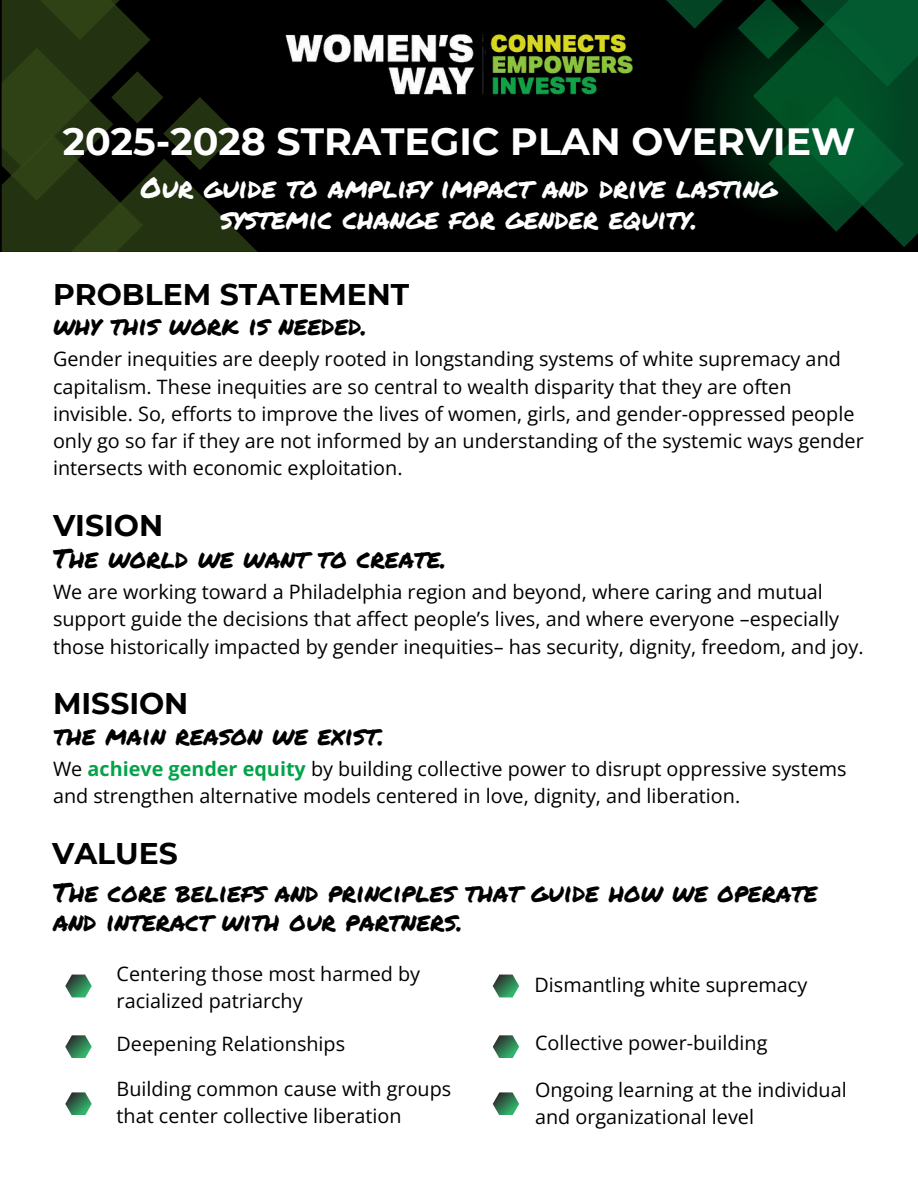
<style>
.page{position:relative;width:918px;height:1188px;background:#fff}
.page>*{position:absolute;margin:0;border:0;box-sizing:border-box;transform-origin:0 0}
.t1{font:700 37.95px "Montserrat";color:#fff}
.t2{font:700 29.85px "Montserrat";color:#000}
.t3{font:28.2px/31.2px "Permanent Marker";color:#fff;text-align:center}
.t4{font:26.4px/29.2px "Permanent Marker";color:#000}
.t5{font:19.8px/27.3px "Open Sans";color:#000}
.s1{font-weight:700;color:#04a34a}
</style>
<div class="page">
<div style="left:0;top:0;width:918px;height:252px;background:#000"></div>
<svg style="left:2px;top:0;width:255px;height:252px"></svg>
<svg style="left:666px;top:0;width:252px;height:247px"></svg>
<svg style="left:682px;top:0;width:224px;height:223px"></svg>
<img style="left:285px;top:34px;width:348px;height:61px">
<svg style="left:65px;top:975px;width:27px;height:22px"></svg>
<svg style="left:65px;top:1035px;width:27px;height:23px"></svg>
<svg style="left:65px;top:1092px;width:27px;height:23px"></svg>
<svg style="left:493px;top:975px;width:26px;height:22px"></svg>
<svg style="left:493px;top:1035px;width:26px;height:23px"></svg>
<svg style="left:493px;top:1092px;width:26px;height:23px"></svg>
<h1 class="t1" style="left:63px;top:114px;width:794px">2025-2028 STRATEGIC PLAN OVERVIEW</h1>
<h3 class="t3" style="left:141px;top:171px;width:638px">Our guide to amplify impact and drive lasting systemic change for gender equity.</h3>
<h2 class="t2" style="left:53px;top:273px;width:358px">PROBLEM STATEMENT</h2>
<h3 class="t4" style="left:53px;top:310px;width:316px">why this work is needed.</h3>
<p class="t5" style="left:53px;top:345px;width:812px">Gender inequities are deeply rooted in longstanding systems of white supremacy and capitalism. These inequities are so central to wealth disparity that they are often invisible. So, efforts to improve the lives of women, girls, and gender-oppressed people only go so far if they are not informed by an understanding of the systemic ways gender intersects with economic exploitation.</p>
<h2 class="t2" style="left:53px;top:503px;width:112px">VISION</h2>
<h3 class="t4" style="left:53px;top:543px;width:395px">The world we want to create.</h3>
<p class="t5" style="left:53px;top:578px;width:812px">We are working toward a Philadelphia region and beyond, where caring and mutual support guide the decisions that affect people’s lives, and where everyone –especially those historically impacted by gender inequities– has security, dignity, freedom, and joy.</p>
<h2 class="t2" style="left:53px;top:682px;width:137px">MISSION</h2>
<h3 class="t4" style="left:54px;top:720px;width:332px">the main reason we exist.</h3>
<p class="t5" style="left:53px;top:755px;width:795px">We <span class="s1">achieve gender equity</span> by building collective power to disrupt oppressive systems and strengthen alternative models centered in love, dignity, and liberation.</p>
<h2 class="t2" style="left:52px;top:831px;width:127px">VALUES</h2>
<h3 class="t4" style="left:53px;top:877px;width:766px">The core beliefs and principles that guide how we operate and interact with our partners.</h3>
<p class="t5" style="left:117px;top:960px;width:305px">Centering those most harmed by racialized patriarchy</p>
<p class="t5" style="left:535px;top:970px;width:274px">Dismantling white supremacy</p>
<p class="t5" style="left:117px;top:1030px;width:230px">Deepening Relationships</p>
<p class="t5" style="left:117px;top:1075px;width:336px">Building common cause with groups that center collective liberation</p>
<p class="t5" style="left:535px;top:1029px;width:234px">Collective power-building</p>
<p class="t5" style="left:535px;top:1076px;width:313px">Ongoing learning at the individual and organizational level</p>
</div>
